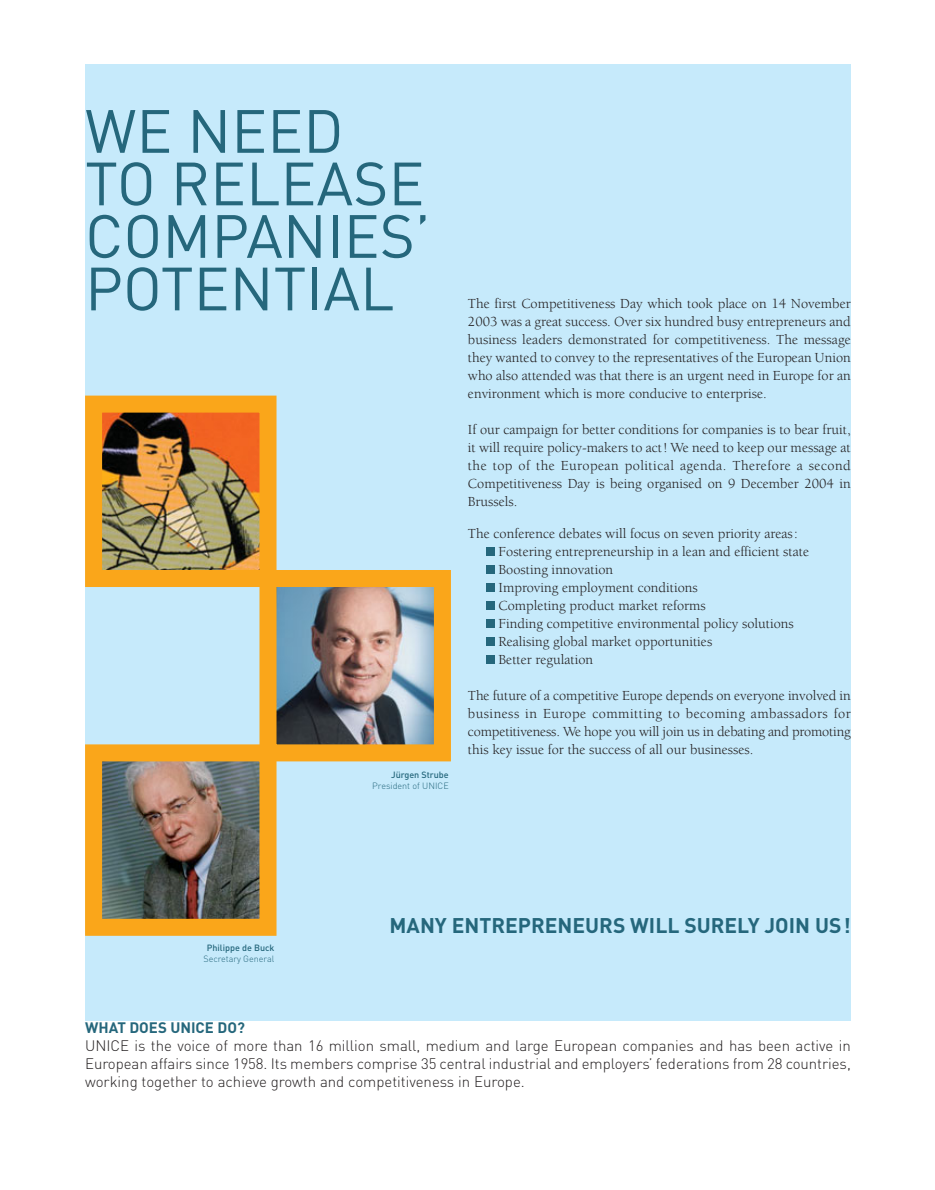
<style>
.page{position:relative;width:935px;height:1190px;background:#fff}
.page>*{position:absolute;margin:0;border:0;box-sizing:border-box;transform-origin:0 0}
.t1{font:60px/52.5px "DIN";color:#25677c}
.t2{font:700 21px "DIN";color:#25677c}
.t3{font:300 15px/18px "DIN";color:#231f20;text-align:justify}
.t4{font:700 15px "DIN";color:#25677c}
.t5{font:14.25px/18px "Berkeley";color:#231f20;text-align:justify}
.t6{font:300 9px "DIN";color:#25677c}
.t7{font:500 9px "DIN";color:#25677c}
</style>
<div class="page">
<div style="left:85px;top:64px;width:765px;height:1063px;background:#c6eafb"></div>
<div style="left:486px;top:655px;width:9px;height:9px;background:#25677c"></div>
<div style="left:486px;top:637px;width:9px;height:9px;background:#25677c"></div>
<div style="left:486px;top:619px;width:9px;height:9px;background:#25677c"></div>
<div style="left:486px;top:601px;width:9px;height:9px;background:#25677c"></div>
<div style="left:486px;top:583px;width:9px;height:9px;background:#25677c"></div>
<div style="left:486px;top:565px;width:9px;height:9px;background:#25677c"></div>
<div style="left:486px;top:547px;width:9px;height:9px;background:#25677c"></div>
<img style="left:277px;top:588px;width:156px;height:155px">
<div style="left:259px;top:570px;width:192px;height:191px;border:17px solid #faa61a"></div>
<img style="left:103px;top:413px;width:155px;height:156px">
<div style="left:85px;top:395px;width:191px;height:192px;border:17px solid #faa61a"></div>
<div style="left:85px;top:1020px;width:765px;height:107px;background:#fff"></div>
<img style="left:103px;top:762px;width:155px;height:155px">
<div style="left:85px;top:744px;width:191px;height:191px;border:17px solid #faa61a"></div>
<h1 class="t1" style="left:85px;top:112px;width:347px">WE NEED<br>TO RELEASE<br>COMPANIES’<br>POTENTIAL</h1>
<p class="t7" style="left:391px;top:771px;width:59px">Jürgen Strube</p>
<p class="t6" style="left:372px;top:782px;width:78px">President of UNICE</p>
<p class="t5" style="left:468px;top:296px;width:384px">The first Competitiveness Day which took place on 14 November 2003 was a great success. Over six hundred busy entrepreneurs and business leaders demonstrated for competitiveness. The message they wanted to convey to the representatives of the European Union who also attended was that there is an urgent need in Europe for an environment which is more conducive to enterprise.</p>
<p class="t5" style="left:468px;top:422px;width:384px">If our campaign for better conditions for companies is to bear fruit, it will require policy-makers to act! We need to keep our message at the top of the European political agenda. Therefore a second Competitiveness Day is being organised on 9 December 2004 in Brussels.</p>
<p class="t5" style="left:498px;top:526px;width:312px;text-align:left;text-indent:-31px">The conference debates will focus on seven priority areas:<br>Fostering entrepreneurship in a lean and efficient state Boosting innovation<br>Improving employment conditions<br>Completing product market reforms<br>Finding competitive environmental policy solutions Realising global market opportunities<br>Better regulation</p>
<p class="t5" style="left:468px;top:688px;width:384px">The future of a competitive Europe depends on everyone involved in business in Europe committing to becoming ambassadors for competitiveness. We hope you will join us in debating and promoting this key issue for the success of all our businesses.</p>
<p class="t7" style="left:207px;top:945px;width:69px">Philippe de Buck</p>
<p class="t6" style="left:203px;top:955px;width:73px">Secretary General</p>
<h2 class="t2" style="left:389px;top:918px;width:462px">MANY ENTREPRENEURS WILL SURELY JOIN US!</h2>
<p class="t4" style="left:85px;top:1022px;width:161px">WHAT DOES UNICE DO?</p>
<p class="t3" style="left:85px;top:1038px;width:767px">UNICE is the voice of more than 16 million small, medium and large European companies and has been active in European affairs since 1958. Its members comprise 35 central industrial and employers’ federations from 28 countries, working together to achieve growth and competitiveness in Europe.</p>
</div>
